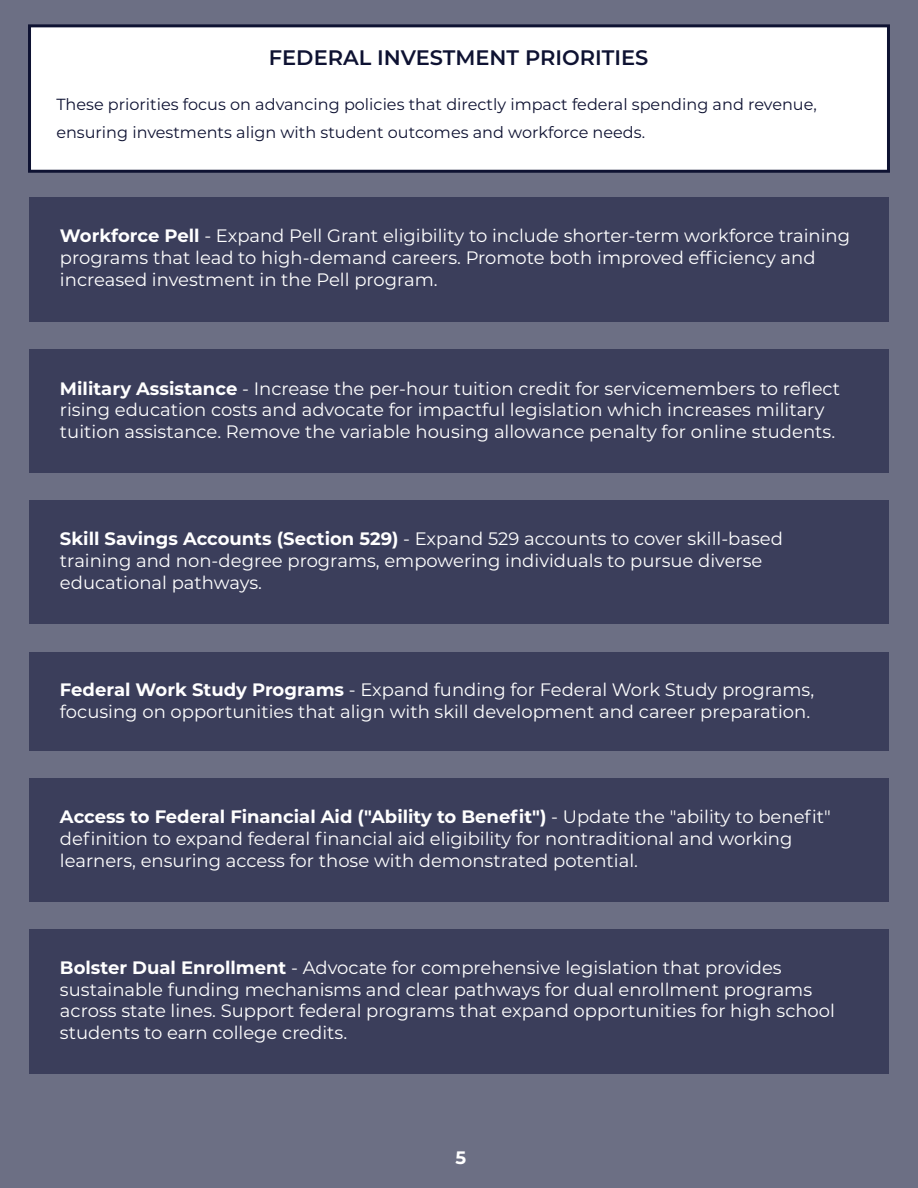
<style>
.page{position:relative;width:918px;height:1188px;background:#6c6f84}
.page>*{position:absolute;margin:0;border:0;box-sizing:border-box;transform-origin:0 0}
.t1{font:600 21px "Montserrat";color:#0e1232}
.t2{font:18px/21.6px "Montserrat";color:#fff}
.t3{font:700 18px "Montserrat";color:#fff}
.t4{font:16.05px/28px "Montserrat";color:#0e1232}
.s1{font-weight:700}
</style>
<div class="page">
<div style="left:29px;top:929px;width:860px;height:144px;background:#3b3e5b"></div>
<div style="left:29px;top:197px;width:860px;height:125px;background:#3b3e5b"></div>
<div style="left:29px;top:349px;width:860px;height:123px;background:#3b3e5b"></div>
<div style="left:29px;top:500px;width:860px;height:123px;background:#3b3e5b"></div>
<div style="left:29px;top:652px;width:860px;height:99px;background:#3b3e5b"></div>
<div style="left:29px;top:778px;width:860px;height:123px;background:#3b3e5b"></div>
<div style="left:28px;top:24px;width:862px;height:149px;background:#fff;border:3px solid #0e1232"></div>
<p class="t1" style="left:269px;top:43px;width:381px">FEDERAL INVESTMENT PRIORITIES</p>
<p class="t4" style="left:56px;top:89px;width:762px">These priorities focus on advancing policies that directly impact federal spending and revenue, ensuring investments align with student outcomes and workforce needs.</p>
<p class="t2" style="left:60px;top:225px;width:792px"><span class="s1">Workforce Pell</span> - Expand Pell Grant eligibility to include shorter-term workforce training programs that lead to high-demand careers. Promote both improved efficiency and increased investment in the Pell program.</p>
<p class="t2" style="left:60px;top:377px;width:782px"><span class="s1">Military Assistance</span> - Increase the per-hour tuition credit for servicemembers to reflect rising education costs and advocate for impactful legislation which increases military tuition assistance. Remove the variable housing allowance penalty for online students.</p>
<p class="t2" style="left:60px;top:528px;width:724px"><span class="s1">Skill Savings Accounts (Section 529)</span> - Expand 529 accounts to cover skill-based training and non-degree programs, empowering individuals to pursue diverse educational pathways.</p>
<p class="t2" style="left:60px;top:678px;width:756px"><span class="s1">Federal Work Study Programs</span> - Expand funding for Federal Work Study programs, focusing on opportunities that align with skill development and career preparation.</p>
<p class="t2" style="left:60px;top:806px;width:773px"><span class="s1">Access to Federal Financial Aid ("Ability to Benefit")</span> - Update the "ability to benefit" definition to expand federal financial aid eligibility for nontraditional and working learners, ensuring access for those with demonstrated potential.</p>
<p class="t2" style="left:60px;top:956px;width:776px"><span class="s1">Bolster Dual Enrollment</span> - Advocate for comprehensive legislation that provides sustainable funding mechanisms and clear pathways for dual enrollment programs across state lines. Support federal programs that expand opportunities for high school students to earn college credits.</p>
<p class="t3" style="left:455px;top:1146px;width:12px">5</p>
</div>
